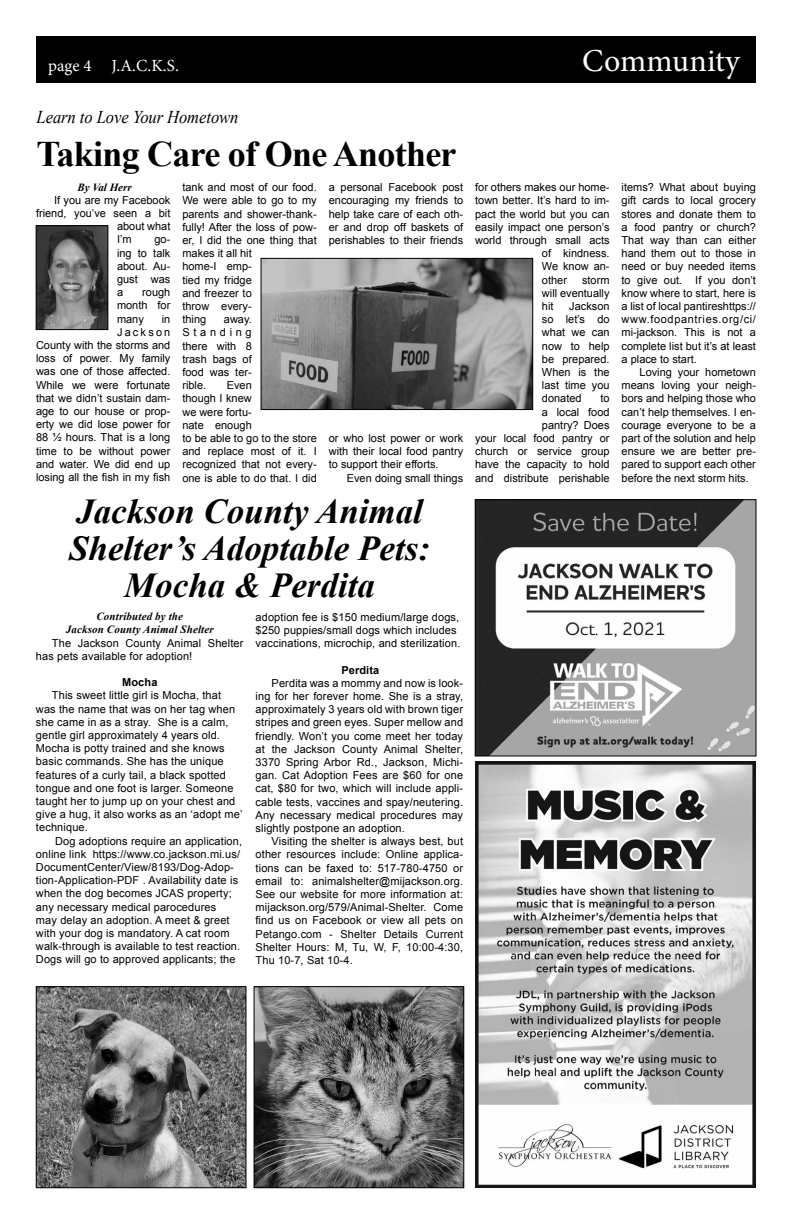
<style>
.page{position:relative;width:792px;height:1224px;background:#fff}
.page>*{position:absolute;margin:0;border:0;box-sizing:border-box;transform-origin:0 0}
.t1{font:700 36px "Times New Roman";letter-spacing:-.02em;color:#000}
.t2{font:italic 700 35px/37px "Times New Roman";color:#000;text-align:center}
.t3{font:32px "Minion Pro";letter-spacing:.005em;color:#fff}
.t4{font:italic 18px "Times New Roman";letter-spacing:-.005em;color:#000;scale:.92 1}
.t5{font:17px "Minion Pro";color:#fff}
.t6{font:11px/13.2px "Arial";color:#000;text-align:justify}
.t7{font:italic 700 11px/13.2px "Times New Roman";letter-spacing:.01em;color:#000;text-align:center}
.t8{font:700 11px "Arial";letter-spacing:.01em;color:#000}
</style>
<div class="page">
<div style="left:36px;top:36px;width:720px;height:47px;background:#000"></div>
<img style="left:38px;top:228px;width:68px;height:100px">
<div style="left:36px;top:226px;width:72px;height:104px;border:1px solid #000"></div>
<img style="left:38px;top:988px;width:206px;height:198px">
<div style="left:36px;top:986px;width:210px;height:202px;border:1px solid #000"></div>
<img style="left:256px;top:988px;width:206px;height:198px">
<div style="left:254px;top:986px;width:210px;height:202px;border:1px solid #000"></div>
<img style="left:263px;top:260px;width:268px;height:148px">
<div style="left:261px;top:258px;width:272px;height:152px;border:1px solid #000"></div>
<img style="left:475px;top:762px;width:281px;height:426px">
<img style="left:477px;top:501px;width:277px;height:253px">
<div style="left:475px;top:499px;width:281px;height:257px;border:1px solid #000"></div>
<h3 class="t5" style="left:48px;top:54px;width:132px">page 4 J.A.C.K.S.</h3>
<h3 class="t3" style="left:582px;top:39px;width:159px">Community</h3>
<h3 class="t4" style="left:37px;top:104px;width:221px">Learn to Love Your Hometown</h3>
<h1 class="t1" style="left:37px;top:129px;width:422px">Taking Care of One Another</h1>
<p class="t7" style="left:77px;top:180px;width:56px">By Val Herr</p>
<p class="t6" style="left:54px;top:194px;width:118px">If you are my Facebook</p>
<p class="t6" style="left:36px;top:207px;width:136px">friend, you’ve seen a bit</p>
<p class="t6" style="left:117px;top:220px;width:55px">about what</p>
<p class="t6" style="left:117px;top:233px;width:16px">I’m</p>
<p class="t6" style="left:117px;top:233px;width:55px;text-indent:37px">go&shy;ing to talk about. Au&shy;gust was a</p>
<p class="t6" style="left:117px;top:286px;width:55px;text-indent:25px">rough month for many</p>
<p class="t6" style="left:36px;top:312px;width:136px;text-align:right">in<br>Jackson<br>County with the storms and loss of power. My family was one of those affected.<br>While we were fortunate that we didn’t sustain dam&shy;age to our house or prop&shy;erty we did lose power for<br>88 ½ hours. That is a long time to be without power and water. We did end up losing all the fish in my fish</p>
<p class="t6" style="left:182px;top:181px;width:136px;text-align:left">tank and most of our food.<br>We were able to go to my parents and shower-thank&shy;fully! After the loss of pow&shy;er, I did the one thing that makes it all hit<br>home-I emp-<br>tied my fridge<br>and freezer to<br>throw every-<br>thing</p>
<p class="t6" style="left:182px;top:313px;width:71px;text-indent:41px">away.<br>Standing there with 8 trash bags of food was ter&shy;rible.</p>
<p class="t6" style="left:182px;top:379px;width:136px;text-align:left;text-indent:44px">Even<br>though I knew<br>we were fortu-<br>nate enough<br>to be able to go to the store and replace most of it. I recognized that not every&shy;one is able to do that. I did</p>
<p class="t6" style="left:329px;top:181px;width:136px">a personal Facebook post encouraging my friends to help take care of each oth&shy;er and drop off baskets of perishables to their friends</p>
<p class="t6" style="left:329px;top:432px;width:136px">or who lost power or work with their local food pantry to support their efforts.</p>
<p class="t6" style="left:347px;top:471px;width:118px">Even doing small things</p>
<h2 class="t2" style="left:69px;top:492px;width:363px">Jackson County Animal<br>Shelter’s Adoptable Pets:<br>Mocha &amp; Perdita</h2>
<p class="t7" style="left:66px;top:610px;width:149px">Contributed by the<br>Jackson County Animal Shelter</p>
<p class="t6" style="left:36px;top:636px;width:209px;text-indent:16px">The Jackson County Animal Shelter has pets available for adoption!</p>
<p class="t8" style="left:122px;top:675px;width:37px">Mocha</p>
<p class="t6" style="left:36px;top:689px;width:208px;text-align:left;text-indent:16px">This sweet little girl is Mocha, that was the name that was on her tag when she came in as a stray. She is a calm, gentle girl approximately 4 years old.<br>Mocha is potty trained and she knows basic commands. She has the unique features of a curly tail, a black spotted tongue and one foot is larger. Someone taught her to jump up on your chest and give a hug, it also works as an ‘adopt me’ technique.</p>
<p class="t6" style="left:36px;top:834px;width:208px;text-align:left;text-indent:19px">Dog adoptions require an application, online link https://www.co.jackson.mi.us/ DocumentCenter/View/8193/Dog-Adop&shy;tion-Application-PDF . Availability date is when the dog becomes JCAS property; any necessary medical parocedures<br>may delay an adoption. A meet &amp; greet with your dog is mandatory. A cat room walk-through is available to test reaction.<br>Dogs will go to approved applicants; the</p>
<p class="t6" style="left:256px;top:610px;width:206px;text-align:left">adoption fee is $150 medium/large dogs, $250 puppies/small dogs which includes vaccinations, microchip, and sterilization.</p>
<p class="t8" style="left:341px;top:662px;width:40px">Perdita</p>
<p class="t6" style="left:256px;top:676px;width:209px;text-indent:16px">Perdita was a mommy and now is look&shy;ing for her forever home. She is a stray, approximately 3 years old with brown tiger stripes and green eyes. Super mellow and friendly. Won’t you come meet her today at the Jackson County Animal Shelter, 3370 Spring Arbor Rd., Jackson, Michi&shy;gan. Cat Adoption Fees are $60 for one cat, $80 for two, which will include appli&shy;cable tests, vaccines and spay/neutering.<br>Any necessary medical procedures may slightly postpone an adoption.</p>
<p class="t6" style="left:256px;top:835px;width:209px;text-indent:16px">Visiting the shelter is always best, but other resources include: Online applica&shy;tions can be faxed to: 517-780-4750 or email to: animalshelter@mijackson.org.<br>See our website for more information at: mijackson.org/579/Animal-Shelter. Come find us on Facebook or view all pets on Petango.com - Shelter Details Current Shelter Hours: M, Tu, W, F, 10:00-4:30, Thu 10-7, Sat 10-4.</p>
<p class="t6" style="left:475px;top:181px;width:136px">for others makes our home-</p>
<p class="t6" style="left:475px;top:194px;width:136px">town better. It’s hard to im-</p>
<p class="t6" style="left:475px;top:207px;width:136px">pact the world but you can</p>
<p class="t6" style="left:475px;top:220px;width:136px">easily impact one person’s</p>
<p class="t6" style="left:475px;top:234px;width:136px">world through small acts</p>
<p class="t6" style="left:542px;top:247px;width:69px">of kindness.</p>
<p class="t6" style="left:542px;top:260px;width:69px">We know an-</p>
<p class="t6" style="left:542px;top:273px;width:27px">other</p>
<p class="t6" style="left:542px;top:273px;width:69px;text-indent:40px">storm will eventually hit</p>
<p class="t6" style="left:542px;top:300px;width:69px;text-indent:27px">Jackson so let’s do what we can now to help be prepared.<br>When is the last time you donated</p>
<p class="t6" style="left:475px;top:392px;width:136px;text-align:right">to<br>a local food<br>pantry? Does<br>your local food pantry or church or service group have the capacity to hold and distribute perishable</p>
<p class="t6" style="left:622px;top:181px;width:136px">items? What about buying gift cards to local grocery stores and donate them to a food pantry or church?<br>That way than can either hand them out to those in need or buy needed items to give out. If you don’t know where to start, here is a list of local pantireshttps:// www.foodpantries.org/ci/ mi-jackson. This is not a complete list but it’s at least a place to start.</p>
<p class="t6" style="left:622px;top:366px;width:136px;text-indent:18px">Loving your hometown means loving your neigh&shy;bors and helping those who can’t help themselves. I en&shy;courage everyone to be a part of the solution and help ensure we are better pre&shy;pared to support each other before the next storm hits.</p>
</div>
